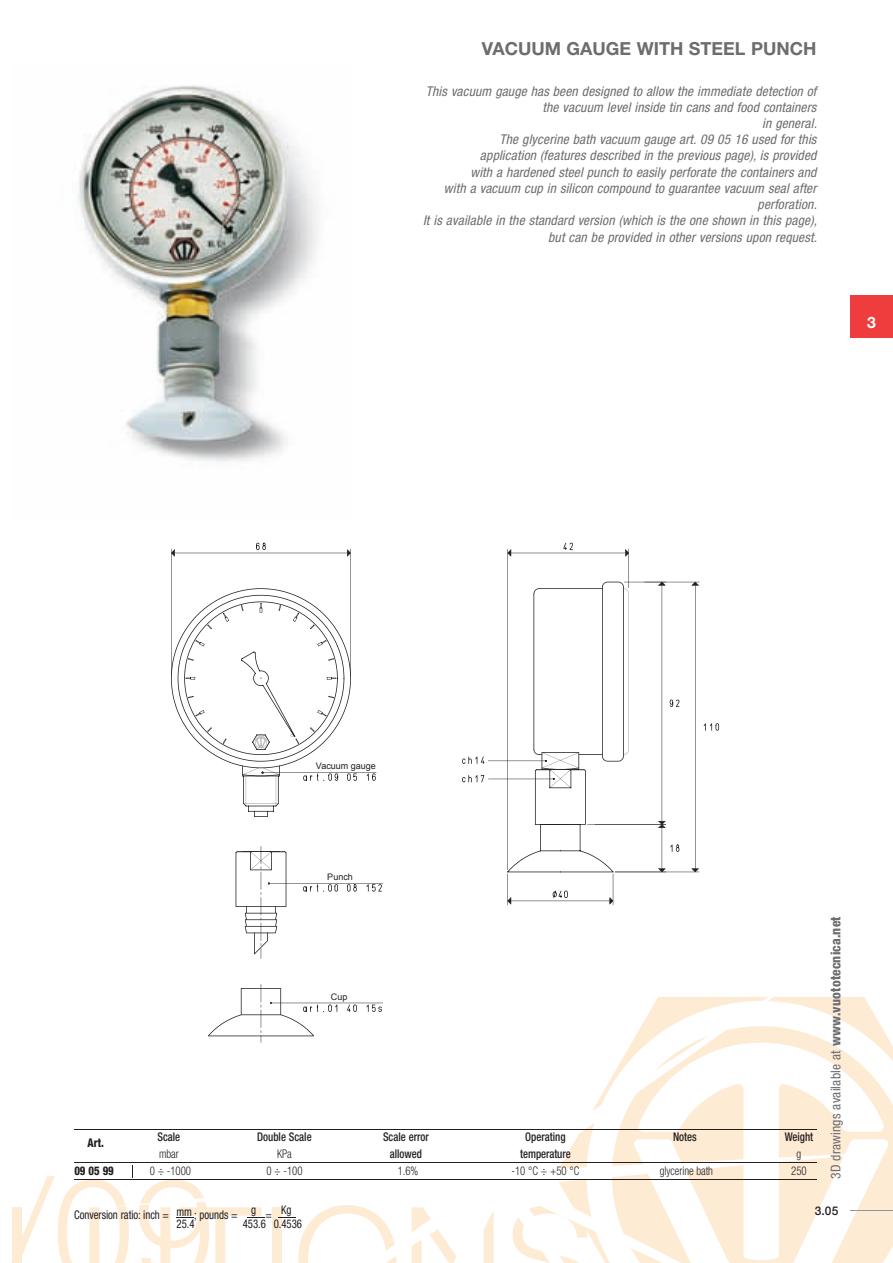
<style>
.page{position:relative;width:893px;height:1263px;background:#fff}
.page>*{position:absolute;margin:0;border:0;box-sizing:border-box;transform-origin:0 0}
.t1{font:700 18px "Helvetica Neue";color:#6c6d70}
.t2{font:700 15.75px "Helvetica Neue";color:#fff}
.t3{font:italic condensed 13.5px/16.2px "Helvetica Neue";letter-spacing:.01em;color:#6c6d70;text-align:right}
.t4{font:condensed 13.5px "Helvetica Neue";letter-spacing:.01em;color:#6c6d70}
.t5{font:500 condensed 12px "Helvetica Neue";color:#231f20;scale:.9 1}
.t6{font:300 condensed 12px "Helvetica Neue";letter-spacing:-.005em;color:#231f20;scale:.9 1}
.t7{font:condensed 12px "Helvetica Neue";letter-spacing:-.005em;color:#231f20;scale:.9 1}
.t8{font:800 condensed 12px "Helvetica Neue";letter-spacing:-.005em;color:#231f20;scale:.9 1}
.t9{font:500 12px "Helvetica Neue";color:#231f20}
.t10{font:9px "Arial";color:#231f20}
.s1{font-weight:800}
</style>
<div class="page">
<svg style="left:272px;top:883px;width:621px;height:380px"></svg>
<div style="left:850px;top:296px;width:43px;height:42px;background:#ee3d3c"></div>
<hr style="left:850px;top:1210px;width:43px;height:1px;background:#939598">
<svg style="left:171px;top:543px;width:212px;height:500px"></svg>
<svg style="left:462px;top:543px;width:257px;height:362px"></svg>
<img style="left:78px;top:85px;width:240px;height:377px">
<hr style="left:74px;top:1129px;width:742px;height:1px;background:#231f20">
<hr style="left:74px;top:1162px;width:742px;height:1px;background:#231f20">
<hr style="left:74px;top:1179px;width:742px;height:1px;background:#231f20">
<svg style="left:278px;top:1205px;width:118px;height:58px"></svg>
<svg style="left:11px;top:1165px;width:254px;height:98px"></svg>
<h1 class="t1" style="left:482px;top:37px;width:336px">VACUUM GAUGE WITH STEEL PUNCH</h1>
<p class="t3" style="left:423px;top:83px;width:395px">This vacuum gauge has been designed to allow the immediate detection of the vacuum level inside tin cans and food containers<br>in general.<br>The glycerine bath vacuum gauge art. 09 05 16 used for this<br>application (features described in the previous page), is provided<br>with a hardened steel punch to easily perforate the containers and<br>with a vacuum cup in silicon compound to guarantee vacuum seal after perforation.<br>It is available in the standard version (which is the one shown in this page), but can be provided in other versions upon request.</p>
<p class="t2" style="left:867px;top:312px;width:10px">3</p>
<p class="t10" style="left:316px;top:760px;width:61px">Vacuum gauge</p>
<p class="t10" style="left:327px;top:871px;width:27px">Punch</p>
<p class="t4" style="left:828px;top:1179px;width:264px;rotate:-90deg">3D drawings available at <span class="s1">www.vuototecnica.net</span></p>
<p class="t10" style="left:331px;top:991px;width:18px">Cup</p>
<p class="t5" style="left:158px;top:1129px;width:27px">Scale</p>
<p class="t5" style="left:257px;top:1129px;width:62px">Double Scale</p>
<p class="t5" style="left:383px;top:1129px;width:52px">Scale error</p>
<p class="t5" style="left:525px;top:1129px;width:46px">Operating</p>
<p class="t5" style="left:673px;top:1129px;width:28px">Notes</p>
<p class="t5" style="left:785px;top:1129px;width:33px">Weight</p>
<p class="t6" style="left:159px;top:1146px;width:23px">mbar</p>
<p class="t6" style="left:277px;top:1146px;width:18px">Kpa</p>
<p class="t5" style="left:390px;top:1146px;width:37px">allowed</p>
<p class="t5" style="left:520px;top:1146px;width:58px">temperature</p>
<p class="t6" style="left:797px;top:1146px;width:7px">g</p>
<p class="t8" style="left:87px;top:1135px;width:20px">Art.</p>
<p class="t8" style="left:74px;top:1163px;width:45px">09 05 99</p>
<p class="t6" style="left:150px;top:1164px;width:47px">0 ÷ -1000</p>
<p class="t6" style="left:266px;top:1164px;width:42px">0 ÷ -100</p>
<p class="t6" style="left:398px;top:1164px;width:24px">1.6%</p>
<p class="t6" style="left:512px;top:1164px;width:77px">-10 °c ÷ +50 °c</p>
<p class="t6" style="left:660px;top:1164px;width:61px">glycerine bath</p>
<p class="t6" style="left:791px;top:1164px;width:19px">250</p>
<p class="t7" style="left:74px;top:1207px;width:107px">Conversion ratio: inch =</p>
<p class="t7" style="left:194px;top:1207px;width:50px">; pounds =</p>
<p class="t7" style="left:266px;top:1207px;width:9px">=</p>
<p class="t7" style="left:177px;top:1216px;width:21px">25.4</p>
<p class="t7" style="left:243px;top:1216px;width:67px">453.6 0.4536</p>
<p class="t7" style="left:176px;top:1205px;width:19px">mm</p>
<p class="t7" style="left:251px;top:1202px;width:7px">g</p>
<p class="t7" style="left:281px;top:1202px;width:13px">Kg</p>
<p class="t9" style="left:815px;top:1204px;width:25px">3.05</p>
</div>
